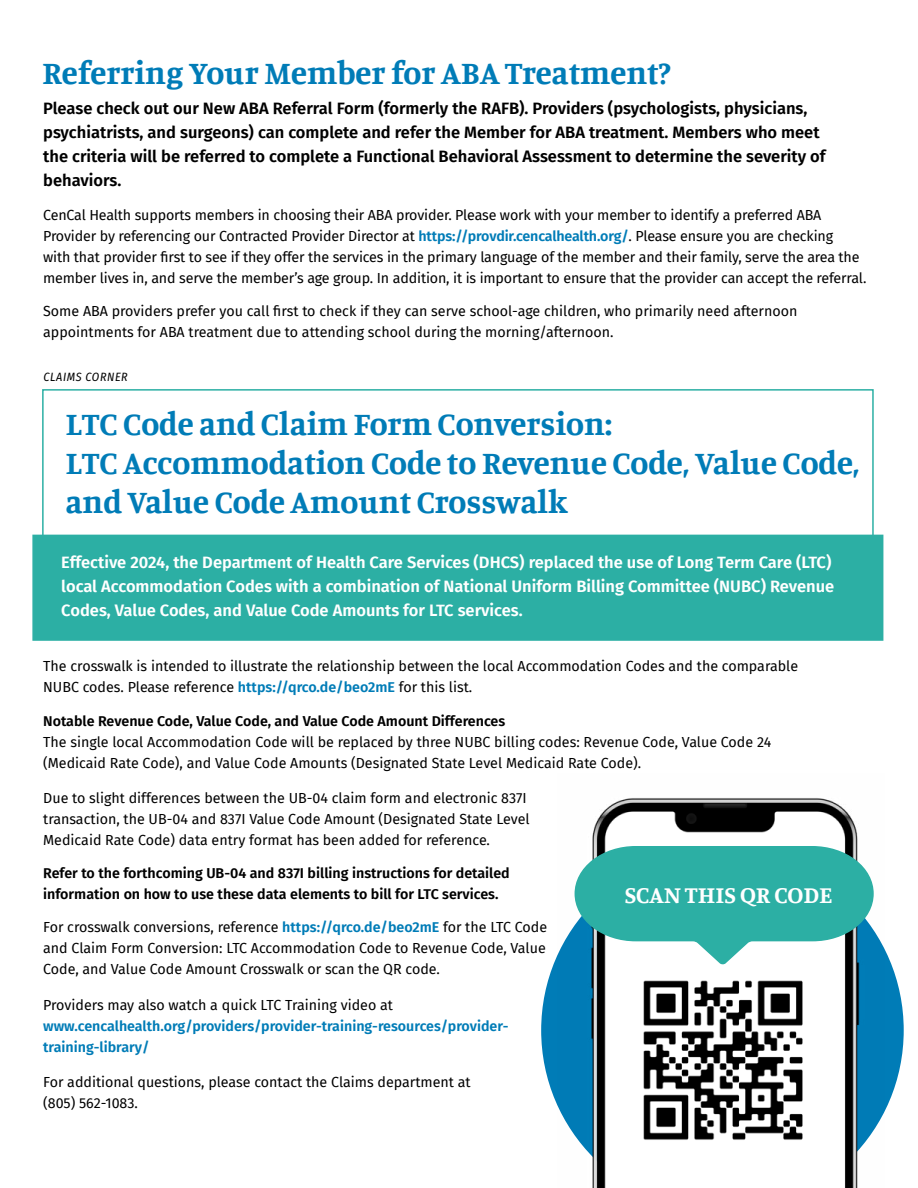
<style>
.page{position:relative;width:918px;height:1188px;background:#fff}
.page>*{position:absolute;margin:0;border:0;box-sizing:border-box;transform-origin:0 0}
.t1{font:700 33px/39px "Manuale";color:#007cb7}
.t2{font:700 24px "Manuale";color:#fff}
.t3{font:600 16.5px/24px "Fira Sans";color:#000}
.t4{font:600 16.5px/24px "Fira Sans";color:#fff}
.t5{font:14.25px/21px "Fira Sans";color:#000}
.t6{font:600 14.25px/21px "Fira Sans";color:#000}
.t7{font:600 14.25px/21px "Fira Sans";color:#007cb7}
.t8{font:italic 12px "Fira Sans Condensed";letter-spacing:.05em;color:#000}
.s1{font-weight:600;color:#007cb7}
</style>
<div class="page">
<svg style="left:541px;top:948px;width:363px;height:165px;fill:#007cb7"></svg>
<div style="left:32px;top:535px;width:851px;height:106px;background:#2cafa4;border:2px solid #2cafa4"></div>
<div style="left:42px;top:389px;width:832px;height:150px;border:2px solid #2cafa4"></div>
<img style="left:558px;top:798px;width:326px;height:390px">
<img style="left:633px;top:966px;width:179px;height:193px">
<svg style="left:574px;top:845px;width:300px;height:121px"></svg>
<h1 class="t1" style="left:42px;top:52px;width:631px">Referring Your Member for ABA Treatment?</h1>
<p class="t3" style="left:43px;top:95px;width:784px">Please check out our New ABA Referral Form (formerly the RAFB). Providers (psychologists, physicians, psychiatrists, and surgeons) can complete and refer the Member for ABA treatment. Members who meet the criteria will be referred to complete a Functional Behavioral Assessment to determine the severity of behaviors.</p>
<p class="t5" style="left:43px;top:204px;width:825px">CenCal Health supports members in choosing their ABA provider. Please work with your member to identify a preferred ABA Provider by referencing our Contracted Provider Director at <span class="s1">https://provdir.cencalhealth.org/</span>. Please ensure you are checking<br>with that provider first to see if they offer the services in the primary language of the member and their family, serve the area the member lives in, and serve the member’s age group. In addition, it is important to ensure that the provider can accept the referral.</p>
<p class="t5" style="left:43px;top:300px;width:756px">Some ABA providers prefer you call first to check if they can serve school-age children, who primarily need afternoon appointments for ABA treatment due to attending school during the morning/afternoon.</p>
<p class="t8" style="left:44px;top:368px;width:86px">CLAIMS CORNER</p>
<h1 class="t1" style="left:66px;top:403px;width:796px">LTC Code and Claim Form Conversion:<br>LTC Accommodation Code to Revenue Code, Value Code, and Value Code Amount Crosswalk</h1>
<p class="t4" style="left:61px;top:550px;width:775px">Effective 2024, the Department of Health Care Services (DHCS) replaced the use of Long Term Care (LTC) local Accommodation Codes with a combination of National Uniform Billing Committee (NUBC) Revenue<br>Codes, Value Codes, and Value Code Amounts for LTC services.</p>
<p class="t5" style="left:43px;top:655px;width:756px">The crosswalk is intended to illustrate the relationship between the local Accommodation Codes and the comparable<br>NUBC codes. Please reference <span class="s1">https://qrco.de/beo2mE</span> for this list.</p>
<p class="t6" style="left:43px;top:710px;width:464px">Notable Revenue Code, Value Code, and Value Code Amount Differences</p>
<p class="t5" style="left:43px;top:732px;width:730px">The single local Accommodation Code will be replaced by three NUBC billing codes: Revenue Code, Value Code 24 (Medicaid Rate Code), and Value Code Amounts (Designated State Level Medicaid Rate Code).</p>
<p class="t5" style="left:43px;top:787px;width:488px">Due to slight differences between the UB-04 claim form and electronic 837I transaction, the UB-04 and 837I Value Code Amount (Designated State Level<br>Medicaid Rate Code) data entry format has been added for reference.</p>
<p class="t6" style="left:43px;top:862px;width:468px">Refer to the forthcoming UB-04 and 837I billing instructions for detailed information on how to use these data elements to bill for LTC services.</p>
<p class="t5" style="left:43px;top:916px;width:506px;text-align:justify">For crosswalk conversions, reference <span class="s1">https://qrco.de/beo2mE</span> for the LTC Code and Claim Form Conversion: LTC Accommodation Code to Revenue Code, Value Code, and Value Code Amount Crosswalk or scan the QR code.</p>
<p class="t5" style="left:43px;top:994px;width:351px">Providers may also watch a quick LTC Training video at</p>
<p class="t7" style="left:43px;top:1015px;width:467px">www.cencalhealth.org/providers/provider-training-resources/provider&shy;training-library/</p>
<p class="t5" style="left:43px;top:1071px;width:429px">For additional questions, please contact the Claims department at (805) 562-1083.</p>
<h2 class="t2" style="left:625px;top:880px;width:209px">SCAN THIS QR CODE</h2>
</div>
